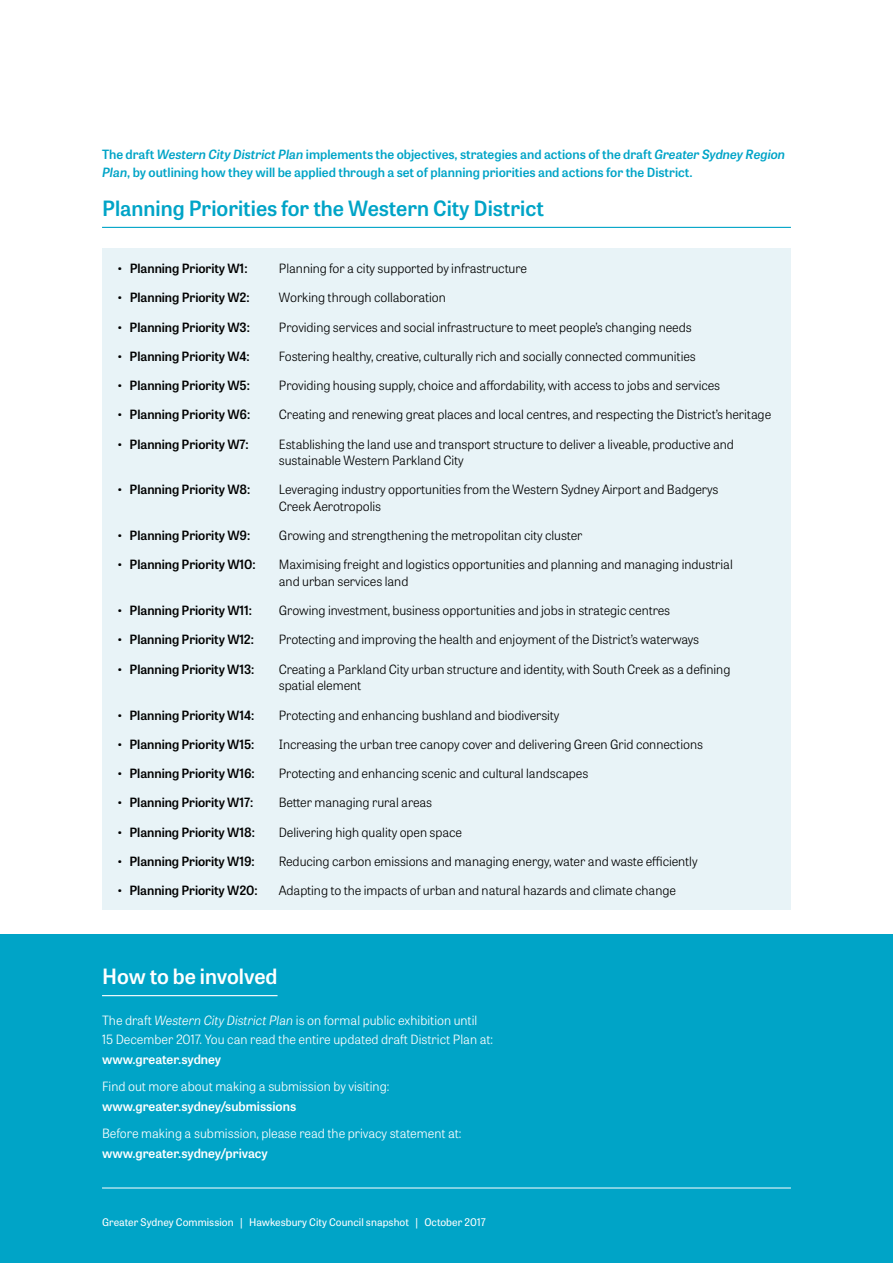
<style>
.page{position:relative;width:893px;height:1263px;background:#fff}
.page>*{position:absolute;margin:0;border:0;box-sizing:border-box;transform-origin:0 0}
.t1{font:600 21px "Tablet Gothic";color:#00a4c7}
.t2{font:600 21px "Tablet Gothic";color:#fff}
.t3{font:300 12.75px/16.5px "Tablet Gothic";letter-spacing:-.005em;color:#000}
.t4{font:600 12.75px "Tablet Gothic";letter-spacing:-.005em;color:#000}
.t5{font:300 12.75px/19.2px "Tablet Gothic";color:#fff}
.t6{font:600 12.75px/18px "Tablet Gothic";color:#00a4c7}
.t7{font:600 12.75px "Tablet Gothic";color:#fff}
.t8{font:10.5px "Tablet Gothic";letter-spacing:.005em;color:#fff}
.s1{font-style:italic}
</style>
<div class="page">
<div style="left:0;top:935px;width:893px;height:328px;background:#00a4c7"></div>
<hr style="left:102px;top:995px;width:176px;height:1px;background:#fff">
<hr style="left:102px;top:1187px;width:689px;height:1px;background:#fff">
<hr style="left:102px;top:227px;width:689px;height:1px;background:#00a4c7">
<div style="left:102px;top:248px;width:689px;height:662px;background:#e8f3f7"></div>
<p class="t6" style="left:102px;top:144px;width:685px">The draft <span class="s1">Western City District Plan</span> implements the objectives, strategies and actions of the draft <span class="s1">Greater Sydney Region<br>Plan</span>, by outlining how they will be applied through a set of planning priorities and actions for the District.</p>
<h1 class="t1" style="left:102px;top:194px;width:443px">Planning Priorities for the Western City District</h1>
<p class="t4" style="left:117px;top:259px;width:132px">• Planning Priority W1:</p>
<p class="t3" style="left:279px;top:260px;width:250px">Planning for a city supported by infrastructure</p>
<p class="t4" style="left:117px;top:289px;width:134px">• Planning Priority W2:</p>
<p class="t3" style="left:279px;top:289px;width:169px">Working through collaboration</p>
<p class="t4" style="left:117px;top:318px;width:135px">• Planning Priority W3:</p>
<p class="t3" style="left:279px;top:318px;width:414px">Providing services and social infrastructure to meet people’s changing needs</p>
<p class="t4" style="left:117px;top:347px;width:134px">• Planning Priority W4:</p>
<p class="t3" style="left:279px;top:347px;width:418px">Fostering healthy, creative, culturally rich and socially connected communities</p>
<p class="t4" style="left:117px;top:376px;width:135px">• Planning Priority W5:</p>
<p class="t3" style="left:279px;top:377px;width:443px">Providing housing supply, choice and affordability, with access to jobs and services</p>
<p class="t4" style="left:117px;top:406px;width:135px">• Planning Priority W6:</p>
<p class="t3" style="left:279px;top:406px;width:494px">Creating and renewing great places and local centres, and respecting the District’s heritage</p>
<p class="t4" style="left:117px;top:435px;width:133px">• Planning Priority W7:</p>
<p class="t3" style="left:279px;top:435px;width:457px">Establishing the land use and transport structure to deliver a liveable, productive and sustainable Western Parkland City</p>
<p class="t4" style="left:117px;top:481px;width:135px">• Planning Priority W8:</p>
<p class="t3" style="left:279px;top:481px;width:441px">Leveraging industry opportunities from the Western Sydney Airport and Badgerys<br>Creek Aerotropolis</p>
<p class="t4" style="left:117px;top:526px;width:135px">• Planning Priority W9:</p>
<p class="t3" style="left:279px;top:527px;width:305px">Growing and strengthening the metropolitan city cluster</p>
<p class="t4" style="left:117px;top:556px;width:140px">• Planning Priority W10:</p>
<p class="t3" style="left:279px;top:556px;width:455px">Maximising freight and logistics opportunities and planning and managing industrial and urban services land</p>
<p class="t4" style="left:117px;top:602px;width:137px">• Planning Priority W11:</p>
<p class="t3" style="left:279px;top:602px;width:393px">Growing investment, business opportunities and jobs in strategic centres</p>
<p class="t4" style="left:117px;top:631px;width:139px">• Planning Priority W12:</p>
<p class="t3" style="left:279px;top:631px;width:422px">Protecting and improving the health and enjoyment of the District’s waterways</p>
<p class="t4" style="left:117px;top:660px;width:139px">• Planning Priority W13:</p>
<p class="t3" style="left:279px;top:660px;width:453px">Creating a Parkland City urban structure and identity, with South Creek as a defining spatial element</p>
<p class="t4" style="left:117px;top:706px;width:139px">• Planning Priority W14:</p>
<p class="t3" style="left:279px;top:706px;width:282px">Protecting and enhancing bushland and biodiversity</p>
<p class="t4" style="left:117px;top:735px;width:139px">• Planning Priority W15:</p>
<p class="t3" style="left:279px;top:735px;width:426px">Increasing the urban tree canopy cover and delivering Green Grid connections</p>
<p class="t4" style="left:117px;top:764px;width:140px">• Planning Priority W16:</p>
<p class="t3" style="left:279px;top:765px;width:311px">Protecting and enhancing scenic and cultural landscapes</p>
<p class="t4" style="left:117px;top:794px;width:138px">• Planning Priority W17:</p>
<p class="t3" style="left:279px;top:794px;width:155px">Better managing rural areas</p>
<p class="t4" style="left:117px;top:823px;width:140px">• Planning Priority W18:</p>
<p class="t3" style="left:279px;top:823px;width:185px">Delivering high quality open space</p>
<p class="t4" style="left:117px;top:852px;width:140px">• Planning Priority W19:</p>
<p class="t3" style="left:279px;top:852px;width:420px">Reducing carbon emissions and managing energy, water and waste efficiently</p>
<p class="t4" style="left:117px;top:881px;width:142px">• Planning Priority W20:</p>
<p class="t3" style="left:279px;top:882px;width:399px">Adapting to the impacts of urban and natural hazards and climate change</p>
<h1 class="t2" style="left:102px;top:962px;width:177px">How to be involved</h1>
<p class="t5" style="left:102px;top:1010px;width:393px">The draft <span class="s1">Western City District Plan</span> is on formal public exhibition until<br>15 December 2017. You can read the entire updated draft District Plan at:</p>
<p class="t7" style="left:102px;top:1050px;width:121px">www.greater.sydney</p>
<p class="t5" style="left:102px;top:1077px;width:289px">Find out more about making a submission by visiting:</p>
<p class="t7" style="left:102px;top:1097px;width:196px">www.greater.sydney/submissions</p>
<p class="t5" style="left:102px;top:1123px;width:361px">Before making a submission, please read the privacy statement at:</p>
<p class="t7" style="left:102px;top:1144px;width:167px">www.greater.sydney/privacy</p>
<p class="t8" style="left:102px;top:1215px;width:385px">Greater Sydney Commission | Hawkesbury City Council snapshot | October 2017</p>
</div>
